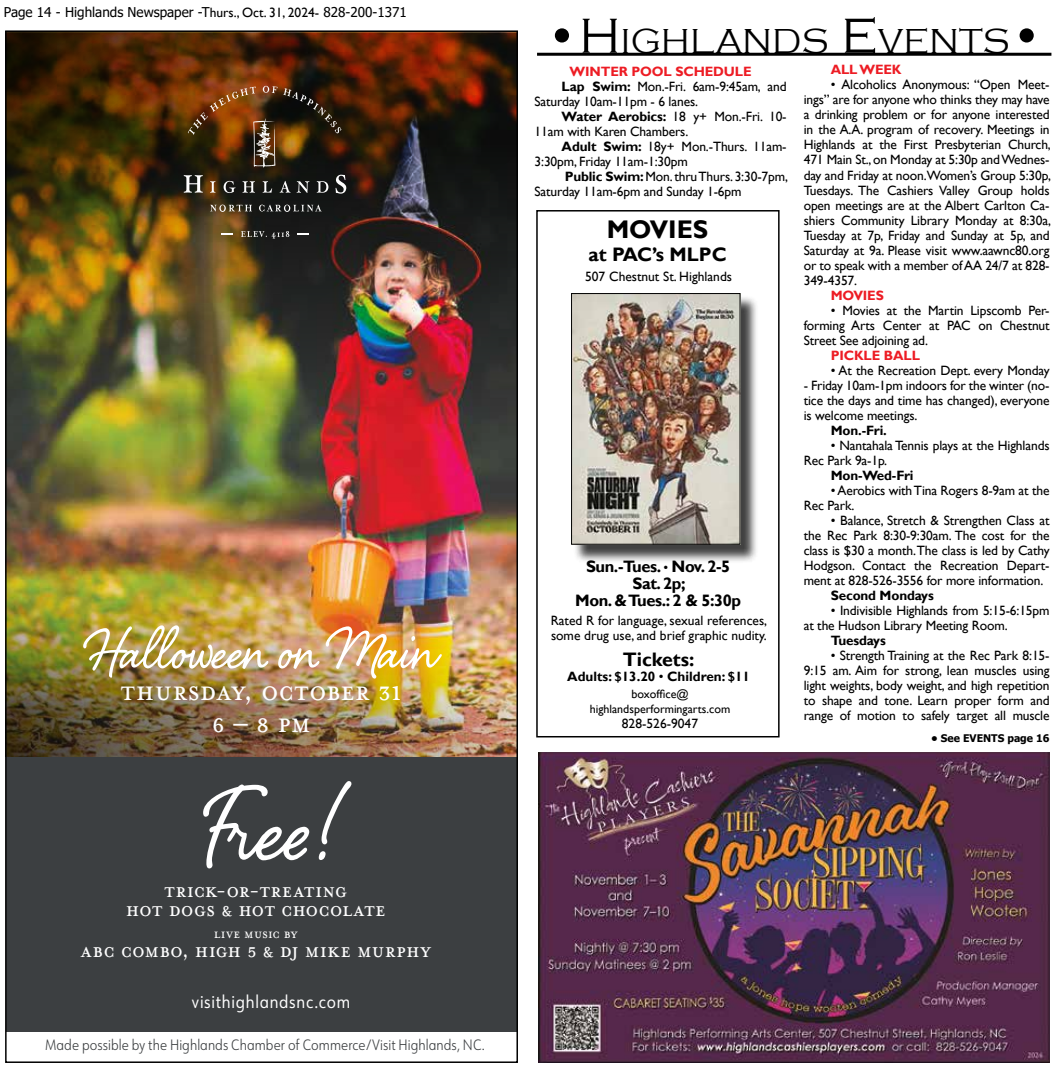
<style>
.page{position:relative;width:1053px;height:1069px;background:#fff}
.page>*{position:absolute;margin:0;border:0;box-sizing:border-box;transform-origin:0 0}
.t1{font:137.4px "Shelby";color:#fff;scale:.88 1}
.t2{font:76.35px "Shelby";letter-spacing:.005em;color:#fff;scale:.88 1}
.t3{font:40.2px/31.8px "Mrs Eaves All Petite Caps OT";letter-spacing:-.005em;color:#fff;text-align:center;scale:.88 1}
.t4{font:300 35.7px "Copperplate Gothic";color:#000}
.t5{font:29.4px "Mrs Eaves All Petite Caps OT";color:#fff;scale:.88 1}
.t6{font:700 25.5px "Gill Sans";color:#000}
.t7{font:700 19.5px "Gill Sans";color:#000}
.t8{font:19.05px "Mrs Eaves All Petite Caps OT";letter-spacing:.005em;color:#fff;scale:.88 1}
.t9{font:17.55px "URW Form";letter-spacing:.045em;color:#fff;scale:.88 1}
.t10{font:700 16.5px/17.2px "Gill Sans";letter-spacing:-.025em;color:#000;text-align:center}
.t11{font:300 14.7px "URW Form";letter-spacing:.005em;color:#3c3f41;scale:.88 1}
.t12{font:13.5px/15px "Gill Sans";letter-spacing:-.01em;color:#000;text-align:justify}
.t13{font:700 13.5px "Gill Sans";letter-spacing:-.01em;color:#000}
.t14{font:13.5px "Tahoma";color:#000}
.t15{font:700 13.5px "Gill Sans";letter-spacing:-.01em;color:#ed1c24}
.t16{font:12px/15px "Gill Sans";color:#000;text-align:center}
.t17{font:700 10.5px "Tahoma";color:#000}
.s1{font-family:"Gill Sans"}
.s2{font-size:51px}
.s3{font-weight:700}
.s4{font-weight:400;font-size:13.5px}
.s5{font-weight:400}
</style>
<div class="page">
<hr style="left:537px;top:53px;width:514px;height:3px;background:#000">
<div style="left:6px;top:315px;width:511px;height:716px;background:#3c3f41"></div>
<img style="left:8px;top:33px;width:507px;height:386px">
<img style="left:8px;top:419px;width:507px;height:337px">
<img style="left:188px;top:86px;width:154px;height:81px">
<svg style="left:210px;top:181px;width:5px;height:12px"></svg>
<svg style="left:224px;top:181px;width:12px;height:12px"></svg>
<svg style="left:243px;top:181px;width:12px;height:12px"></svg>
<svg style="left:263px;top:181px;width:9px;height:12px"></svg>
<svg style="left:280px;top:181px;width:11px;height:12px"></svg>
<svg style="left:297px;top:181px;width:12px;height:12px"></svg>
<svg style="left:317px;top:181px;width:11px;height:12px"></svg>
<svg style="left:184px;top:175px;width:19px;height:18px"></svg>
<svg style="left:336px;top:175px;width:10px;height:18px"></svg>
<svg style="left:210px;top:204px;width:42px;height:8px"></svg>
<svg style="left:259px;top:204px;width:63px;height:8px"></svg>
<svg style="left:241px;top:231px;width:48px;height:7px"></svg>
<svg style="left:221px;top:233px;width:12px;height:1px"></svg>
<svg style="left:297px;top:233px;width:12px;height:1px"></svg>
<img style="left:539px;top:752px;width:511px;height:310px">
<svg style="left:536px;top:210px;width:244px;height:528px"></svg>
<div style="left:573px;top:295px;width:186px;height:268px;background:#000;opacity:.75"></div>
<img style="left:573px;top:295px;width:165px;height:247px">
<div style="left:571px;top:293px;width:169px;height:251px;border:1px solid #000"></div>
<p class="t14" style="left:4px;top:3px;width:405px">Page 14 - Highlands Newspaper -T<span class="s1">hurs., Oct. 31, 2024-</span> 828-200-1371</p>
<h2 class="t2" style="left:86px;top:596px;width:399px">Halloween on Main</h2>
<h3 class="t3" style="left:121px;top:674px;width:321px">THURSDay, October 31<br>6 – 8 pM</h3>
<h1 class="t1" style="left:203px;top:731px;width:150px">Free!</h1>
<h3 class="t5" style="left:165px;top:876px;width:209px">Trick-or-Treating</h3>
<h3 class="t5" style="left:126px;top:895px;width:297px">Hot Dogs &amp; Hot Chocolate</h3>
<h3 class="t8" style="left:214px;top:924px;width:97px">Live Music by</h3>
<h3 class="t5" style="left:81px;top:936px;width:400px">ABC Combo, High 5 &amp; DJ Mike Murphy</h3>
<p class="t9" style="left:192px;top:989px;width:181px">visithighlandsnc.com</p>
<p class="t11" style="left:45px;top:1034px;width:501px">Made possible by the Highlands Chamber of Commerce/Visit Highlands, NC.</p>
<h3 class="t4" style="left:545px;top:22px;width:500px"><span class="s2">•H</span> IGHLANDS <span class="s2">E</span>VENTS<span class="s2">•</span></h3>
<p class="t15" style="left:570px;top:63px;width:183px">WINTER POOL SCHEDULE</p>
<p class="t12" style="left:562px;top:79px;width:227px"><span class="s3">Lap Swim:</span> Mon.-Fri. 6am-9:45am, and</p>
<p class="t12" style="left:535px;top:94px;width:165px">Saturday 10am-11pm - 6 lanes.</p>
<p class="t12" style="left:562px;top:109px;width:227px"><span class="s3">Water Aerobics:</span> 18 y+ Mon.-Fri. 10-</p>
<p class="t12" style="left:535px;top:124px;width:155px">11am with Karen Chambers.</p>
<p class="t12" style="left:562px;top:139px;width:227px"><span class="s3">Adult Swim:</span> 18y+ Mon.-Thurs. 11am-</p>
<p class="t12" style="left:535px;top:154px;width:155px">3:30pm, Friday 11am-1:30pm</p>
<p class="t12" style="left:565px;top:169px;width:225px"><span class="s3">Public Swim:</span> Mon. thru Thurs. 3:30-7pm,</p>
<p class="t12" style="left:535px;top:184px;width:208px">Saturday 11am-6pm and Sunday 1-6pm</p>
<h3 class="t6" style="left:607px;top:213px;width:103px">MOVIES</h3>
<h3 class="t7" style="left:588px;top:242px;width:140px">at PAC’s MLPC</h3>
<p class="t12" style="left:585px;top:269px;width:148px">507 Chestnut St. Highlands</p>
<p class="t10" style="left:575px;top:558px;width:168px">Sun.-Tues. <span class="s4">•</span> Nov. 2-5<br>Sat. 2p;<br>Mon. &amp; Tues.: 2 &amp; 5:30p</p>
<p class="t12" style="left:551px;top:613px;width:218px">Rated R for language, sexual references, some drug use, and brief graphic nudity.</p>
<h3 class="t7" style="left:623px;top:647px;width:73px">Tickets:</h3>
<p class="t13" style="left:567px;top:667px;width:184px">Adults: $13.20 <span class="s5">•</span> Children: $11</p>
<p class="t16" style="left:590px;top:686px;width:142px">boxoffice@ highlandsperformingarts.com</p>
<p class="t12" style="left:622px;top:716px;width:78px">828-526-9047</p>
<p class="t15" style="left:831px;top:62px;width:72px">ALL WEEK</p>
<p class="t12" style="left:804px;top:78px;width:249px;text-indent:27px">• Alcoholics Anonymous: “Open Meet&shy;ings” are for anyone who thinks they may have a drinking problem or for anyone interested in the A.A. program of recovery. Meetings in Highlands at the First Presbyterian Church, 471 Main St., on Monday at 5:30p and Wednes&shy;day and Friday at noon.Women’s Group 5:30p, Tuesdays. The Cashiers Valley Group holds open meetings are at the Albert Carlton Ca&shy;shiers Community Library Monday at 8:30a, Tuesday at 7p, Friday and Sunday at 5p, and Saturday at 9a. Please visit www.aawnc80.org or to speak with a member of AA 24/7 at 828- 349-4357.</p>
<p class="t15" style="left:831px;top:287px;width:55px">MOVIES</p>
<p class="t12" style="left:804px;top:303px;width:247px;text-indent:27px">• Movies at the Martin Lipscomb Per&shy;forming Arts Center at PAC on Chestnut Street See adjoining ad.</p>
<p class="t15" style="left:831px;top:347px;width:91px">PICKLE BALL</p>
<p class="t12" style="left:831px;top:363px;width:220px">• At the Recreation Dept. every Monday</p>
<p class="t12" style="left:804px;top:378px;width:247px">- Friday 10am-1pm indoors for the winter (no&shy;tice the days and time has changed), everyone is welcome meetings.</p>
<p class="t13" style="left:831px;top:422px;width:58px">Mon.-Fri.</p>
<p class="t12" style="left:804px;top:438px;width:247px;text-indent:27px">• Nantahala Tennis plays at the Highlands<br>Rec Park 9a-1p.</p>
<p class="t13" style="left:831px;top:467px;width:84px">Mon-Wed-Fri</p>
<p class="t12" style="left:804px;top:483px;width:247px;text-indent:27px">• Aerobics with Tina Rogers 8-9am at the<br>Rec Park.</p>
<p class="t12" style="left:804px;top:513px;width:247px;text-indent:27px">• Balance, Stretch &amp; Strengthen Class at the Rec Park 8:30-9:30am. The cost for the class is $30 a month. The class is led by Cathy Hodgson. Contact the Recreation Depart&shy;ment at 828-526-3556 for more information.</p>
<p class="t13" style="left:831px;top:587px;width:105px">Second Mondays</p>
<p class="t12" style="left:804px;top:603px;width:247px;text-indent:27px">• Indivisible Highlands from 5:15-6:15pm at the Hudson Library Meeting Room.</p>
<p class="t13" style="left:831px;top:632px;width:57px">Tuesdays</p>
<p class="t12" style="left:804px;top:648px;width:247px;text-indent:27px">• Strength Training at the Rec Park 8:15- 9:15 am. Aim for strong, lean muscles using light weights, body weight, and high repetition to shape and tone. Learn proper form and range of motion to safely target all muscle</p>
<p class="t17" style="left:931px;top:730px;width:120px">• See EVENTS page 16</p>
</div>
